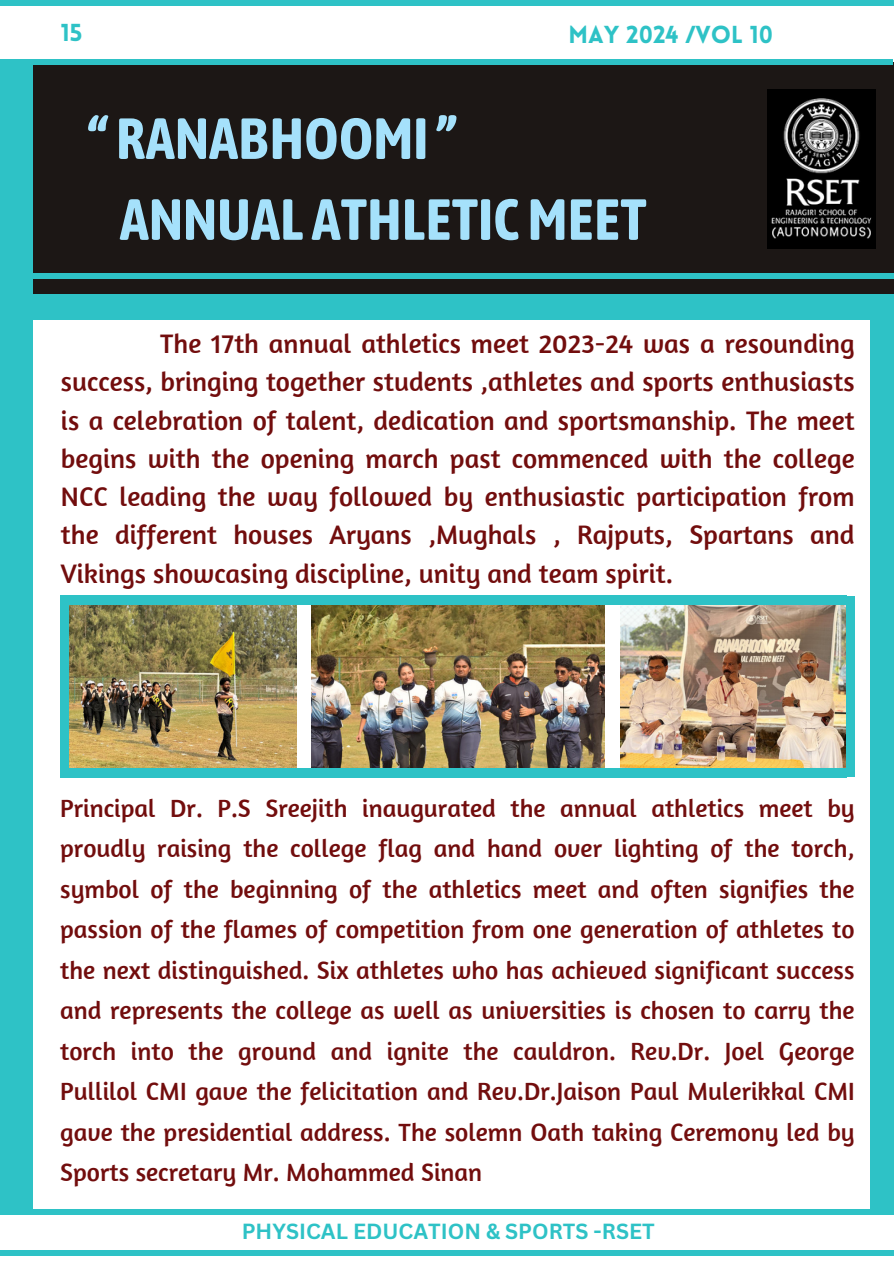
<style>
.page{position:relative;width:894px;height:1264px;background:#fff}
.page>*{position:absolute;margin:0;border:0;box-sizing:border-box;transform-origin:0 0}
.t1{font:700 57.75px/80.8px "Asap Condensed";color:#a5e1fb}
.t2{font:27.3px/38.2px "Amaranth";color:#720d0d;text-align:justify}
.t3{font:25.5px/40.5px "Amaranth";color:#720d0d;text-align:justify}
.t4{font:900 24px "Lovelo";color:#2ec2c6}
.t5{font:700 21.3px "Canva Sans";color:#2ec2c6}
</style>
<div class="page">
<div style="left:0;top:62px;width:893px;height:233px;background:#1c1715"></div>
<div style="left:0;top:0;width:893px;height:6px;background:#2ec2c6"></div>
<div style="left:0;top:59px;width:892px;height:6px;background:#2ec2c6"></div>
<img style="left:767px;top:90px;width:108px;height:158px">
<div style="left:0;top:273px;width:893px;height:6px;background:#2ec2c6"></div>
<div style="left:0;top:1249px;width:893px;height:6px;background:#2ec2c6"></div>
<div style="left:0;top:1208px;width:893px;height:6px;background:#2ec2c6"></div>
<div style="left:0;top:295px;width:893px;height:25px;background:#2ec2c6"></div>
<div style="left:0;top:65px;width:32px;height:1146px;background:#2ec2c6"></div>
<div style="left:870px;top:308px;width:23px;height:900px;background:#2ec2c6"></div>
<img style="left:69px;top:605px;width:227px;height:163px">
<img style="left:311px;top:605px;width:293px;height:163px">
<img style="left:620px;top:605px;width:225px;height:163px">
<div style="left:60px;top:768px;width:786px;height:10px;background:#2ec2c6"></div>
<div style="left:60px;top:595px;width:786px;height:10px;background:#2ec2c6"></div>
<div style="left:60px;top:597px;width:9px;height:181px;background:#2ec2c6"></div>
<div style="left:845px;top:596px;width:9px;height:181px;background:#2ec2c6"></div>
<p class="t4" style="left:61px;top:22px;width:23px">15</p>
<h2 class="t4" style="left:568px;top:25px;width:206px">MAY 2024 /VOL 10</h2>
<p class="t1" style="left:120px;top:98px;width:528px;text-indent:-32px">“ RANABHOOMI”<br>ANNUAL ATHLETICMEET</p>
<h2 class="t2" style="left:61px;top:324px;width:795px;text-indent:99px">The 17th annual athletics meet 2023-24 was a resounding success, bringing together students ,athletes and sports enthusiasts is a celebration of talent, dedication and sportsmanship. The meet begins with the opening march past commenced with the college NCC leading the way followed by enthusiastic participation from the different houses Aryans ,Mughals , Rajputs, Spartans and Vikings showcasing discipline, unity and team spirit.</h2>
<p class="t3" style="left:60px;top:787px;width:795px">Principal Dr. P.S Sreejith inaugurated the annual athletics meet by proudly raising the college flag and hand over lighting of the torch, symbol of the beginning of the athletics meet and often signifies the passion of the flames of competition from one generation of athletes to the next distinguished. Six athletes who has achieved significant success and represents the college as well as universities is chosen to carry the torch into the ground and ignite the cauldron. Rev.Dr. Joel George Pullilol CMI gave the felicitation and Rev.Dr.Jaison Paul Mulerikkal CMI gave the presidential address. The solemn Oath taking Ceremony led by Sports secretary Mr. Mohammed Sinan</p>
<p class="t5" style="left:242px;top:1216px;width:414px">PHYSICAL EDUCATION &amp; SPORTS -RSET</p>
</div>
